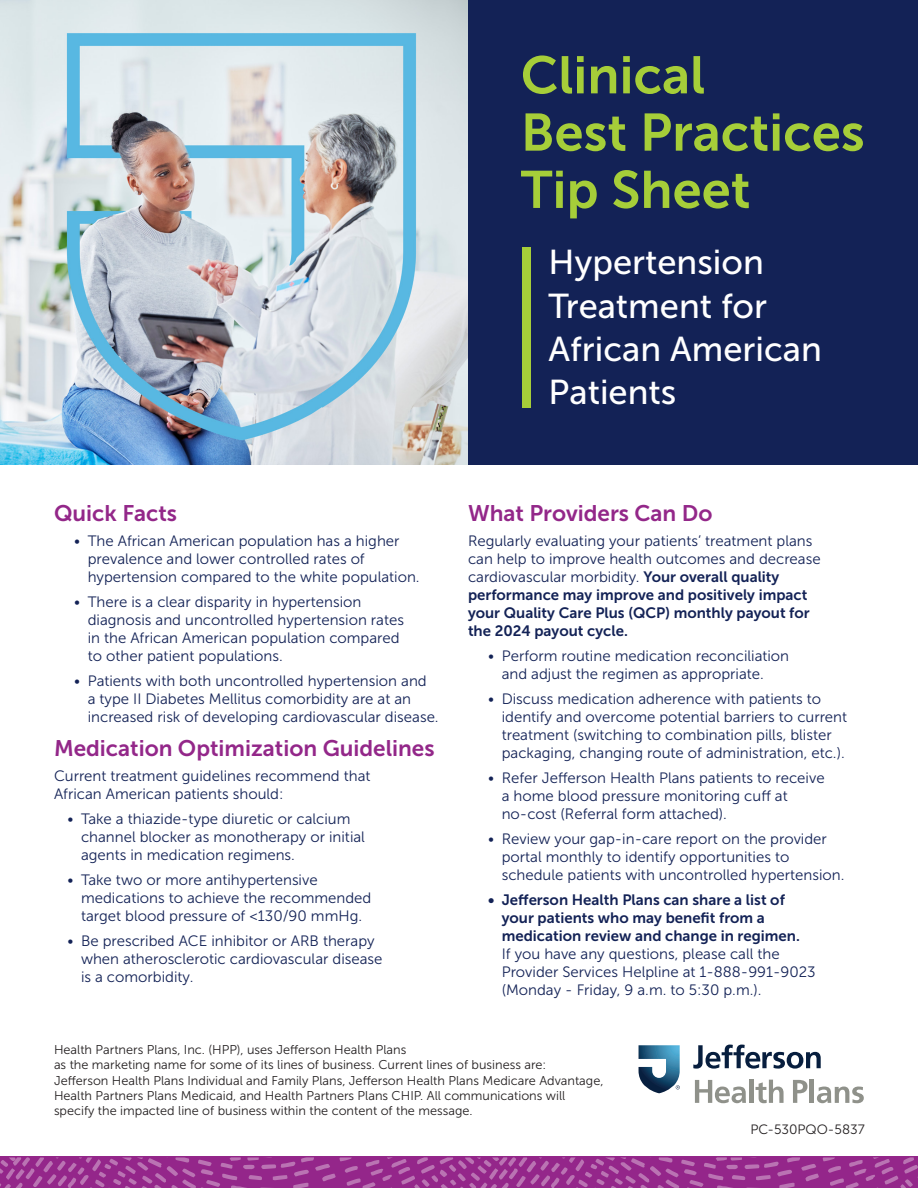
<style>
.page{position:relative;width:918px;height:1188px;background:#fff}
.page>*{position:absolute;margin:0;border:0;box-sizing:border-box;transform-origin:0 0}
.t1{font:52.5px/57.3px "Museo Sans 700";color:#a6ce39}
.t2{font:34.5px/43.2px "Museo Sans 500";color:#fff}
.t3{font:22.5px "Museo Sans 700";color:#932789}
.t4{font:15px/18px "Museo Sans 300";color:#132256}
.t5{font:15px/18px "Museo Sans 700";color:#132256}
.t6{font:13.5px "Museo Sans 300";color:#231f20}
.t7{font:12.75px/15.3px "Museo Sans 300";color:#231f20}
.s1{font-family:"Museo Sans 300"}
.s2{font-family:"Museo Sans 700"}
</style>
<div class="page">
<div style="left:0;top:0;width:918px;height:464px;background:#132256"></div>
<svg style="left:0;top:1157px;width:918px;height:31px;background:#9c3793"></svg>
<img style="left:0;top:0;width:468px;height:464px">
<div style="left:522px;top:247px;width:9px;height:161px;background:#a6ce39"></div>
<svg style="left:639px;top:1045px;width:41px;height:48px"></svg>
<svg style="left:693px;top:1045px;width:128px;height:24px"></svg>
<svg style="left:756px;top:1080px;width:28px;height:23px"></svg>
<div style="left:749px;top:1080px;width:5px;height:23px;background:#8f918a"></div>
<hr style="left:810px;top:1080px;width:4px;height:23px;background:#8f918a">
<svg style="left:817px;top:1087px;width:47px;height:16px"></svg>
<svg style="left:695px;top:1080px;width:51px;height:23px"></svg>
<svg style="left:793px;top:1080px;width:15px;height:23px"></svg>
<p class="t1" style="left:521px;top:47px;width:345px">Clinical<br>Best Practices<br>Tip Sheet</p>
<p class="t2" style="left:549px;top:241px;width:275px">Hypertension<br>Treatment for<br>African American<br>Patients</p>
<p class="t3" style="left:54px;top:501px;width:125px">Quick Facts</p>
<p class="t4" style="left:88px;top:532px;width:333px;text-indent:-14px">• The African American population has a higher prevalence and lower controlled rates of hypertension compared to the white population.</p>
<p class="t4" style="left:88px;top:593px;width:318px;text-indent:-14px">• There is a clear disparity in hypertension diagnosis and uncontrolled hypertension rates in the African American population compared to other patient populations.</p>
<p class="t4" style="left:88px;top:672px;width:352px;text-indent:-14px">• Patients with both uncontrolled hypertension and<br>a type II Diabetes Mellitus comorbidity are at an increased risk of developing cardiovascular disease.</p>
<p class="t3" style="left:54px;top:736px;width:382px">Medication Optimization Guidelines</p>
<p class="t4" style="left:54px;top:767px;width:318px">Current treatment guidelines recommend that<br>African American patients should:</p>
<p class="t4" style="left:81px;top:810px;width:285px;text-indent:-14px">• Take a thiazide-type diuretic or calcium channel blocker as monotherapy or initial agents in medication regimens.</p>
<p class="t4" style="left:81px;top:871px;width:292px;text-indent:-14px">• Take two or more antihypertensive medications to achieve the recommended target blood pressure of &lt;130/90 mmHg.</p>
<p class="t4" style="left:81px;top:932px;width:303px;text-indent:-14px">• Be prescribed ACE inhibitor or ARB therapy when atherosclerotic cardiovascular disease is a comorbidity.</p>
<p class="t3" style="left:468px;top:501px;width:246px">What Providers Can Do</p>
<p class="t5" style="left:468px;top:532px;width:354px"><span class="s1">Regularly evaluating your patients’ treatment plans can help to improve health outcomes and decrease cardiovascular morbidity.</span> Your overall quality performance may improve and positively impact your Quality Care Plus (QCP) monthly payout for the 2024 payout cycle.</p>
<p class="t4" style="left:502px;top:647px;width:289px;text-indent:-14px">• Perform routine medication reconciliation and adjust the regimen as appropriate.</p>
<p class="t4" style="left:502px;top:690px;width:347px;text-indent:-14px">• Discuss medication adherence with patients to identify and overcome potential barriers to current treatment (switching to combination pills, blister packaging, changing route of administration, etc.).</p>
<p class="t4" style="left:502px;top:769px;width:324px;text-indent:-14px">• Refer Jefferson Health Plans patients to receive a home blood pressure monitoring cuff at no-cost (Referral form attached).</p>
<p class="t4" style="left:502px;top:830px;width:344px;text-indent:-14px">• Review your gap-in-care report on the provider portal monthly to identify opportunities to schedule patients with uncontrolled hypertension.</p>
<p class="t4" style="left:502px;top:891px;width:316px;text-indent:-14px"><span class="s2">• Jefferson Health Plans can share a list of your patients who may benefit from a medication review and change in regimen.<br></span>If you have any questions, please call the Provider Services Helpline at 1-888-991-9023 (Monday - Friday, 9 a.m. to 5:30 p.m.).</p>
<p class="t7" style="left:54px;top:1042px;width:551px">Health Partners Plans, Inc. (HPP), uses Jefferson Health Plans<br>as the marketing name for some of its lines of business. Current lines of business are:<br>Jefferson Health Plans Individual and Family Plans, Jefferson Health Plans Medicare Advantage, Health Partners Plans Medicaid, and Health Partners Plans CHIP. All communications will specify the impacted line of business within the content of the message.</p>
<p class="t6" style="left:751px;top:1122px;width:116px">PC-530PQO-5837</p>
</div>
